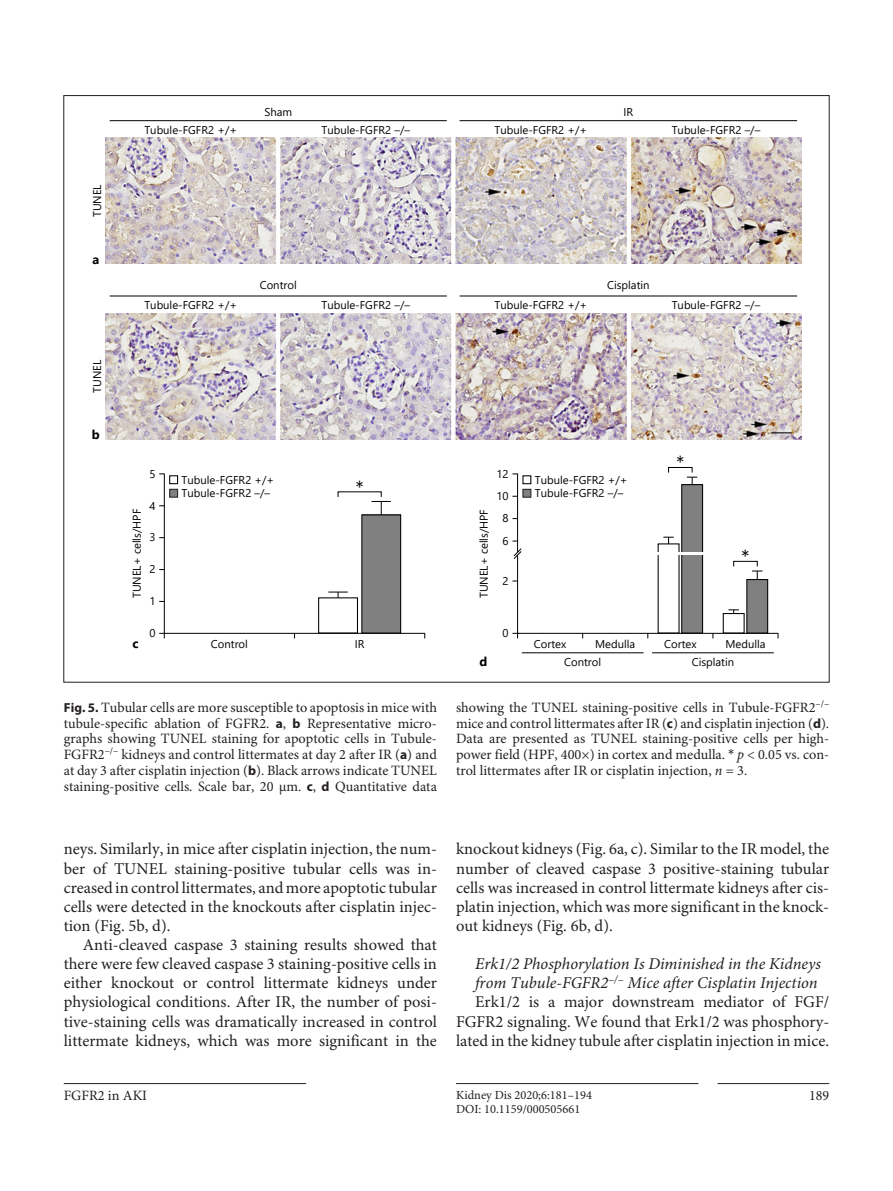
<style>
.page{position:relative;width:893px;height:1191px;background:#fff}
.page>*{position:absolute;margin:0;border:0;box-sizing:border-box;transform-origin:0 0}
.t1{font:16.5px/19px "Minion Pro";color:#231f20;text-align:justify}
.t2{font:italic 16.5px "Minion Pro";color:#231f20}
.t3{font:16.5px "Consolas";color:#000}
.t4{font:14.25px/15.9px "Minion Pro";color:#231f20;text-align:justify}
.t5{font:700 12.75px "Segoe UI";color:#000}
.t6{font:12.3px "Minion Pro";color:#231f20}
.t7{font:11.25px "Segoe UI";color:#000}
.s1{color:#fff}
.s2{color:#808080}
.s3{font-family:"Myriad Pro";font-weight:700;font-size:13.2px}
.s4{font-family:"Myriad Pro";font-weight:700;font-size:13.35px}
.s5{font-family:"Cambria"}
.s6{font-style:italic}
</style>
<div class="page">
<hr style="left:718px;top:1083px;width:111px;height:1px;background:#231f20">
<hr style="left:456px;top:1083px;width:242px;height:1px;background:#231f20">
<hr style="left:64px;top:1083px;width:242px;height:1px;background:#231f20">
<img style="left:105px;top:138px;width:696px;height:126px">
<hr style="left:110px;top:120px;width:337px;height:1px;background:#000">
<hr style="left:460px;top:120px;width:337px;height:1px;background:#000">
<svg style="left:159px;top:473px;width:267px;height:165px"></svg>
<div style="left:169px;top:475px;width:9px;height:9px;border:1px solid #000"></div>
<div style="left:169px;top:489px;width:9px;height:9px;border:1px solid #231f20"></div>
<div style="left:668px;top:467px;width:24px;height:6px;border:1px solid #000"></div>
<hr style="left:517px;top:473px;width:1px;height:79px;background:#000">
<div style="left:682px;top:484px;width:21px;height:149px;background:#808080"></div>
<div style="left:681px;top:484px;width:22px;height:149px;border:1px solid #000"></div>
<svg style="left:687px;top:477px;width:10px;height:7px"></svg>
<svg style="left:512px;top:537px;width:267px;height:101px"></svg>
<hr style="left:522px;top:652px;width:121px;height:1px;background:#000">
<hr style="left:652px;top:652px;width:122px;height:1px;background:#000">
<div style="left:522px;top:475px;width:9px;height:9px;border:1px solid #000"></div>
<div style="left:522px;top:489px;width:9px;height:9px;border:1px solid #231f20"></div>
<hr style="left:646px;top:552px;width:63px;height:3px;background:#fff">
<img style="left:105px;top:313px;width:696px;height:126px">
<hr style="left:110px;top:296px;width:337px;height:1px;background:#000">
<hr style="left:460px;top:296px;width:337px;height:1px;background:#000">
<svg style="left:771px;top:432px;width:21px;height:1px"></svg>
<p class="t7" style="left:264px;top:101px;width:29px">Sham</p>
<p class="t7" style="left:623px;top:101px;width:11px">IR</p>
<p class="t7" style="left:87px;top:217px;width:35px;rotate:-90deg">TUNEL</p>
<p class="t5" style="left:93px;top:247px;width:8px">a</p>
<p class="t7" style="left:87px;top:393px;width:35px;rotate:-90deg">TUNEL</p>
<p class="t5" style="left:92px;top:422px;width:9px">b</p>
<p class="t7" style="left:144px;top:119px;width:94px">Tubule-FGFR2 +/+</p>
<p class="t7" style="left:321px;top:119px;width:90px">Tubule-FGFR2 –/–</p>
<p class="t7" style="left:494px;top:119px;width:94px">Tubule-FGFR2 +/+</p>
<p class="t7" style="left:672px;top:119px;width:90px">Tubule-FGFR2 –/–</p>
<p class="t7" style="left:260px;top:274px;width:38px">Control</p>
<p class="t7" style="left:607px;top:274px;width:44px">Cisplatin</p>
<p class="t7" style="left:144px;top:294px;width:94px">Tubule-FGFR2 +/+</p>
<p class="t7" style="left:321px;top:294px;width:90px">Tubule-FGFR2 –/–</p>
<p class="t7" style="left:494px;top:294px;width:94px">Tubule-FGFR2 +/+</p>
<p class="t7" style="left:672px;top:294px;width:90px">Tubule-FGFR2 –/–</p>
<p class="t7" style="left:150px;top:463px;width:8px">5</p>
<p class="t7" style="left:150px;top:495px;width:8px">4</p>
<p class="t7" style="left:150px;top:527px;width:8px">3</p>
<p class="t7" style="left:150px;top:558px;width:8px">2</p>
<p class="t7" style="left:150px;top:590px;width:8px">1</p>
<p class="t7" style="left:150px;top:622px;width:8px">0</p>
<p class="t7" style="left:126px;top:598px;width:91px;rotate:-90deg">TUNEL+ cells/HPF</p>
<p class="t5" style="left:133px;top:631px;width:8px">c</p>
<p class="t7" style="left:169px;top:469px;width:107px"><span class="s1">■</span> Tubule-FGFR2 +/+</p>
<p class="t7" style="left:169px;top:482px;width:103px"><span class="s2">■</span> Tubule-FGFR2 –/–</p>
<p class="t3" style="left:355px;top:475px;width:11px">*</p>
<p class="t7" style="left:211px;top:633px;width:38px">Control</p>
<p class="t7" style="left:355px;top:633px;width:11px">IR</p>
<p class="t7" style="left:473px;top:598px;width:91px;rotate:-90deg">TUNEL+ cells/HPF</p>
<p class="t7" style="left:497px;top:463px;width:14px">12</p>
<p class="t7" style="left:497px;top:485px;width:14px">10</p>
<p class="t7" style="left:503px;top:508px;width:8px">8</p>
<p class="t7" style="left:503px;top:530px;width:8px">6</p>
<p class="t7" style="left:503px;top:570px;width:8px">2</p>
<p class="t5" style="left:479px;top:649px;width:9px">d</p>
<p class="t7" style="left:503px;top:622px;width:8px">0</p>
<p class="t7" style="left:522px;top:469px;width:107px"><span class="s1">■</span> Tubule-FGFR2 +/+</p>
<p class="t7" style="left:522px;top:482px;width:103px"><span class="s2">■</span> Tubule-FGFR2 –/–</p>
<p class="t3" style="left:676px;top:451px;width:11px">*</p>
<p class="t3" style="left:741px;top:544px;width:11px">*</p>
<p class="t7" style="left:534px;top:633px;width:34px">Cortex</p>
<p class="t7" style="left:595px;top:633px;width:42px">Medulla</p>
<p class="t7" style="left:664px;top:633px;width:34px">Cortex</p>
<p class="t7" style="left:725px;top:633px;width:42px">Medulla</p>
<p class="t7" style="left:564px;top:651px;width:38px">Control</p>
<p class="t7" style="left:692px;top:651px;width:44px">Cisplatin</p>
<p class="t4" style="left:64px;top:699px;width:375px"><span class="s3">Fig. 5.</span> Tubular cells are more susceptible to apoptosis in mice with tubule-specific ablation of FGFR2. <span class="s4">a</span>, <span class="s4">b</span> Representative micro&shy;graphs showing TUNEL staining for apoptotic cells in Tubule-FGFR2<sup>–/–</sup> kidneys and control littermates at day 2 after IR (<span class="s4">a</span>) and at day 3 after cisplatin injection (<span class="s4">b</span>). Black arrows indicate TUNEL staining-positive cells. Scale bar, 20 μm. <span class="s4">c</span>, <span class="s4">d</span> Quantitative data</p>
<p class="t4" style="left:456px;top:699px;width:375px">showing the TUNEL staining-positive cells in Tubule-FGFR2<sup>–/– </sup>mice and control littermates after IR (<span class="s4">c</span>) and cisplatin injection (<span class="s4">d</span>).<br>Data are presented as TUNEL staining-positive cells per high&shy;power field (HPF, 400×) in cortex and medulla. <span class="s5">*</span> <span class="s6">p</span> &lt; 0.05 vs. con&shy;trol littermates after IR or cisplatin injection, <span class="s6">n</span> = 3.</p>
<p class="t1" style="left:64px;top:840px;width:375px">neys. Similarly, in mice after cisplatin injection, the num&shy;ber of TUNEL staining-positive tubular cells was in&shy;creased in control littermates, and more apoptotic tubular cells were detected in the knockouts after cisplatin injec&shy;tion (Fig. 5b, d).</p>
<p class="t1" style="left:64px;top:936px;width:375px;text-indent:19px">Anti-cleaved caspase 3 staining results showed that there were few cleaved caspase 3 staining-positive cells in either knockout or control littermate kidneys under physiological conditions. After IR, the number of posi&shy;tive-staining cells was dramatically increased in control littermate kidneys, which was more significant in the</p>
<p class="t1" style="left:456px;top:840px;width:375px">knockout kidneys (Fig. 6a, c). Similar to the IR model, the number of cleaved caspase 3 positive-staining tubular cells was increased in control littermate kidneys after cis&shy;platin injection, which was more significant in the knock&shy;out kidneys (Fig. 6b, d).</p>
<p class="t2" style="left:475px;top:954px;width:347px">Erk1/2 Phosphorylation Is Diminished in the Kidneys</p>
<p class="t2" style="left:475px;top:973px;width:344px">from Tubule-FGFR2<sup>–/–</sup> Mice after Cisplatin Injection</p>
<p class="t1" style="left:475px;top:993px;width:356px">Erk1/2 is a major downstream mediator of FGF/</p>
<p class="t1" style="left:456px;top:1012px;width:375px">FGFR2 signaling. We found that Erk1/2 was phosphory-</p>
<p class="t1" style="left:456px;top:1031px;width:375px">lated in the kidney tubule after cisplatin injection in mice.</p>
<p class="t4" style="left:64px;top:1088px;width:85px">FGFR2 in AKI</p>
<p class="t6" style="left:456px;top:1087px;width:137px">Kidney Dis 2020;6:181–194</p>
<p class="t4" style="left:809px;top:1088px;width:22px">189</p>
<p class="t6" style="left:456px;top:1101px;width:126px">DOI: 10.1159/000505661</p>
</div>
